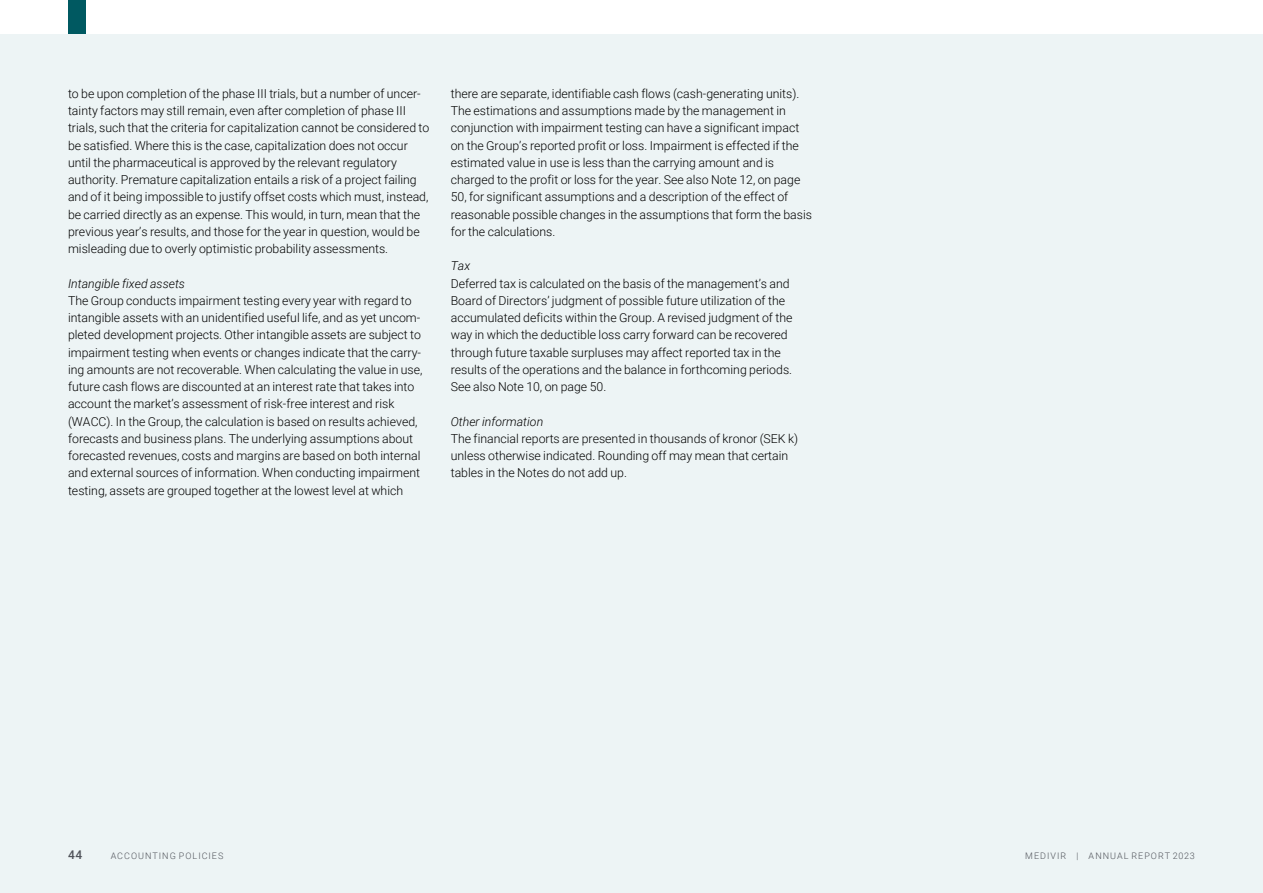
<style>
.page{position:relative;width:1263px;height:893px;background:#fff}
.page>*{position:absolute;margin:0;border:0;box-sizing:border-box;transform-origin:0 0}
.t1{font:300 12.3px/17.2px "Roboto";color:#000}
.t2{font:italic 300 12.3px "Roboto";color:#000}
.t3{font:500 12px "Roboto";color:#50535a}
.t4{font:300 9px "Roboto";letter-spacing:.115em;color:#50535a}
</style>
<div class="page">
<div style="left:0;top:34px;width:1263px;height:859px;background:#edf4f5"></div>
<div style="left:68px;top:0;width:17px;height:34px;background:#005961"></div>
<p class="t1" style="left:68px;top:84px;width:363px">to be upon completion of the phase III trials, but a number of uncer&shy;tainty factors may still remain, even after completion of phase III trials, such that the criteria for capitalization cannot be considered to be satisfied. Where this is the case, capitalization does not occur until the pharmaceutical is approved by the relevant regulatory authority. Premature capitalization entails a risk of a project failing and of it being impossible to justify offset costs which must, instead, be carried directly as an expense. This would, in turn, mean that the previous year’s results, and those for the year in question, would be misleading due to overly optimistic probability assessments.</p>
<p class="t2" style="left:68px;top:275px;width:118px">Intangible fixed assets</p>
<p class="t1" style="left:68px;top:291px;width:356px">The Group conducts impairment testing every year with regard to intangible assets with an unidentified useful life, and as yet uncom&shy;pleted development projects. Other intangible assets are subject to impairment testing when events or changes indicate that the carry&shy;ing amounts are not recoverable. When calculating the value in use, future cash flows are discounted at an interest rate that takes into account the market’s assessment of risk-free interest and risk (WACC). In the Group, the calculation is based on results achieved, forecasts and business plans. The underlying assumptions about forecasted revenues, costs and margins are based on both internal and external sources of information. When conducting impairment testing, assets are grouped together at the lowest level at which</p>
<p class="t1" style="left:451px;top:84px;width:363px">there are separate, identifiable cash flows (cash-generating units).<br>The estimations and assumptions made by the management in conjunction with impairment testing can have a significant impact on the Group’s reported profit or loss. Impairment is effected if the estimated value in use is less than the carrying amount and is charged to the profit or loss for the year. See also Note 12, on page 50, for significant assumptions and a description of the effect of reasonable possible changes in the assumptions that form the basis for the calculations.</p>
<p class="t2" style="left:451px;top:257px;width:21px">Tax</p>
<p class="t1" style="left:451px;top:274px;width:343px">Deferred tax is calculated on the basis of the management’s and Board of Directors’ judgment of possible future utilization of the accumulated deficits within the Group. A revised judgment of the way in which the deductible loss carry forward can be recovered through future taxable surpluses may affect reported tax in the results of the operations and the balance in forthcoming periods.<br>See also Note 10, on page 50.</p>
<p class="t2" style="left:451px;top:413px;width:94px">Other information</p>
<p class="t1" style="left:451px;top:429px;width:349px">The financial reports are presented in thousands of kronor (SEK k) unless otherwise indicated. Rounding off may mean that certain tables in the Notes do not add up.</p>
<p class="t3" style="left:68px;top:846px;width:16px">44</p>
<p class="t4" style="left:111px;top:849px;width:114px">ACCOUNTING POLICIES</p>
<p class="t4" style="left:1025px;top:849px;width:171px">MEDIVIR | ANNUAL REPORT 2023</p>
</div>
